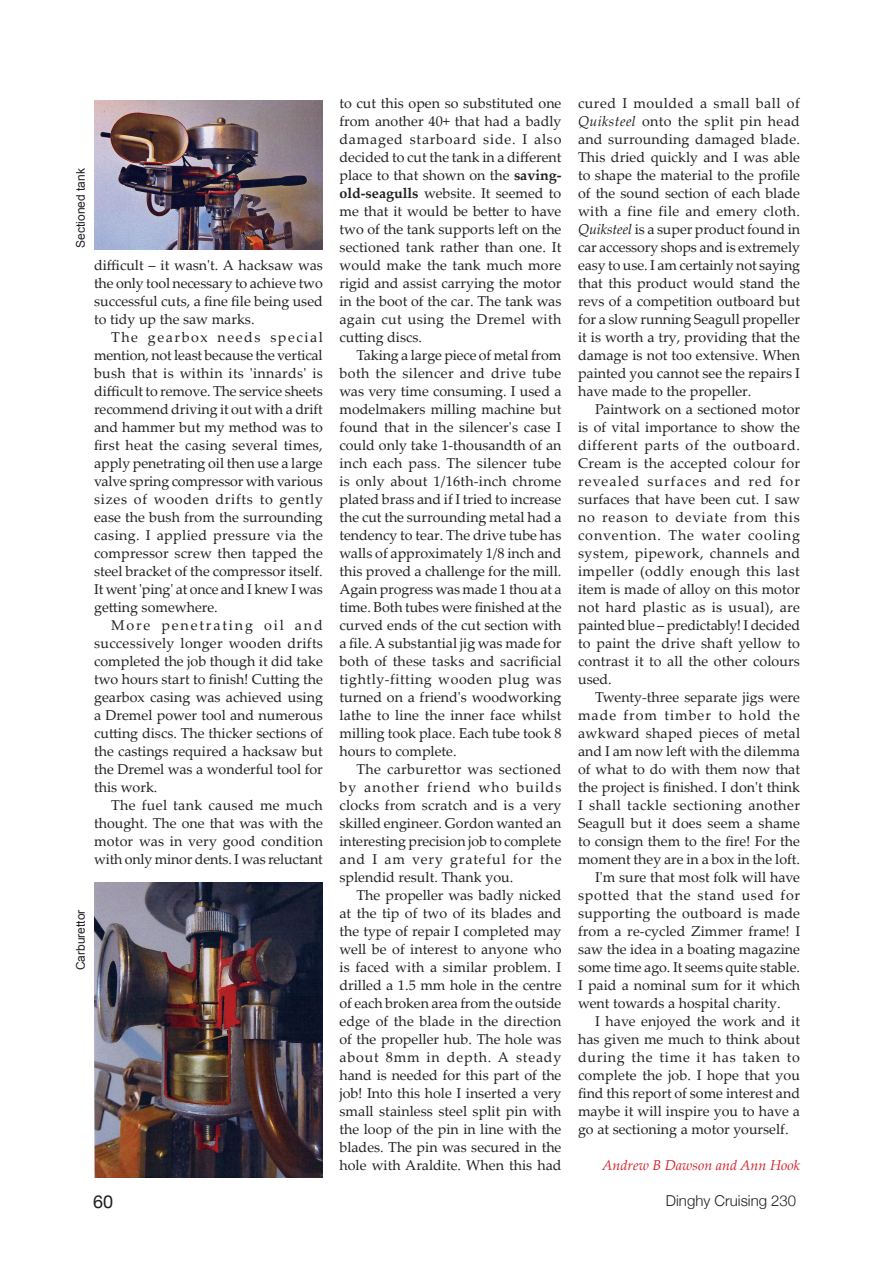
<style>
.page{position:relative;width:893px;height:1263px;background:#fff}
.page>*{position:absolute;margin:0;border:0;box-sizing:border-box;transform-origin:0 0}
.t1{font:18px "Helvetica Neue";color:#231f20}
.t2{font:300 15px "Helvetica Neue";color:#231f20}
.t3{font:14.25px/18px "Palatino Linotype";color:#231f20;text-align:justify}
.t4{font:14.25px "Palatino Linotype";letter-spacing:.05em;color:#231f20}
.t5{font:14.25px "Palatino Linotype";letter-spacing:.035em;color:#231f20}
.t6{font:14.25px "Palatino Linotype";letter-spacing:.02em;color:#231f20}
.t7{font:14.25px "Palatino Linotype";letter-spacing:.065em;color:#231f20}
.t8{font:italic 14.25px "Palatino Linotype";color:#d1232a}
.t9{font:12px "Arial";color:#231f20}
.s1{font-weight:700}
.s2{font-style:italic}
</style>
<div class="page">
<img style="left:94px;top:100px;width:229px;height:149px">
<img style="left:94px;top:882px;width:229px;height:296px">
<p class="t9" style="left:74px;top:248px;width:81px;rotate:-90deg">Sectioned tank</p>
<p class="t3" style="left:94px;top:256px;width:230px">difficult – it wasn't. A hacksaw was the only tool necessary to achieve two successful cuts, a fine file being used to tidy up the saw marks.</p>
<p class="t3" style="left:94px;top:328px;width:230px;text-indent:17px">The gearbox needs special mention, not least because the vertical bush that is within its 'innards' is difficult to remove. The service sheets recommend driving it out with a drift and hammer but my method was to first heat the casing several times, apply penetrating oil then use a large valve spring compressor with various sizes of wooden drifts to gently ease the bush from the surrounding casing. I applied pressure via the compressor screw then tapped the steel bracket of the compressor itself.<br>It went 'ping' at once and I knew I was getting somewhere.</p>
<p class="t3" style="left:94px;top:616px;width:230px;text-indent:17px">More penetrating oil and successively longer wooden drifts completed the job though it did take two hours start to finish! Cutting the gearbox casing was achieved using a Dremel power tool and numerous cutting discs. The thicker sections of the castings required a hacksaw but the Dremel was a wonderful tool for this work.</p>
<p class="t3" style="left:94px;top:796px;width:230px;text-indent:17px">The fuel tank caused me much thought. The one that was with the motor was in very good condition with only minor dents. I was reluctant</p>
<p class="t9" style="left:74px;top:970px;width:62px;rotate:-90deg">Carburettor</p>
<p class="t3" style="left:339px;top:94px;width:224px">to cut this open so substituted one from another 40+ that had a badly damaged starboard side. I also decided to cut the tank in a different place to that shown on the <span class="s1">saving&shy;old-seagulls</span> website. It seemed to me that it would be better to have two of the tank supports left on the sectioned tank rather than one. It would make the tank much more rigid and assist carrying the motor in the boot of the car. The tank was again cut using the Dremel with cutting discs.</p>
<p class="t3" style="left:339px;top:346px;width:224px;text-indent:17px">Taking a large piece of metal from both the silencer and drive tube was very time consuming. I used a modelmakers milling machine but found that in the silencer's case I could only take 1-thousandth of an inch each pass. The silencer tube is only about 1/16th-inch chrome plated brass and if I tried to increase the cut the surrounding metal had a tendency to tear. The drive tube has walls of approximately 1/8 inch and this proved a challenge for the mill.<br>Again progress was made 1 thou at a time. Both tubes were finished at the curved ends of the cut section with a file. A substantial jig was made for both of these tasks and sacrificial tightly-fitting wooden plug was turned on a friend's woodworking lathe to line the inner face whilst milling took place. Each tube took 8 hours to complete.</p>
<p class="t3" style="left:339px;top:759px;width:224px;text-indent:17px">The carburettor was sectioned by another friend who builds clocks from scratch and is a very skilled engineer. Gordon wanted an interesting precision job to complete and I am very grateful for the splendid result. Thank you.</p>
<p class="t3" style="left:339px;top:885px;width:224px;text-indent:17px">The propeller was badly nicked at the tip of two of its blades and the type of repair I completed may well be of interest to anyone who is faced with a similar problem. I drilled a 1.5 mm hole in the centre of each broken area from the outside edge of the blade in the direction of the propeller hub. The hole was about 8mm in depth. A steady hand is needed for this part of the job! Into this hole I inserted a very small stainless steel split pin with the loop of the pin in line with the blades. The pin was secured in the hole with Araldite. When this had</p>
<p class="t3" style="left:578px;top:93px;width:224px">cured I moulded a small ball of <span class="s2">Quiksteel</span> onto the split pin head and surrounding damaged blade.<br>This dried quickly and I was able to shape the material to the profile of the sound section of each blade with a fine file and emery cloth.<br><span class="s2">Quiksteel</span> is a super product found in car accessory shops and is extremely easy to use. I am certainly not saying that this product would stand the revs of a competition outboard but for a slow running Seagull propeller it is worth a try, providing that the damage is not too extensive. When painted you cannot see the repairs I have made to the propeller.</p>
<p class="t3" style="left:578px;top:399px;width:224px;text-indent:17px">Paintwork on a sectioned motor is of vital importance to show the different parts of the outboard.<br>Cream is the accepted colour for revealed surfaces and red for surfaces that have been cut. I saw no reason to deviate from this convention. The water cooling system, pipework, channels and impeller (oddly enough this last item is made of alloy on this motor not hard plastic as is usual), are painted blue – predictably! I decided to paint the drive shaft yellow to contrast it to all the other colours used.</p>
<p class="t3" style="left:595px;top:687px;width:206px">Twenty-three separate jigs were</p>
<p class="t7" style="left:578px;top:705px;width:223px">made from timber to hold the</p>
<p class="t6" style="left:578px;top:723px;width:224px">awkward shaped pieces of metal</p>
<p class="t3" style="left:578px;top:741px;width:223px">and I am now left with the dilemma</p>
<p class="t3" style="left:578px;top:759px;width:223px">of what to do with them now that</p>
<p class="t3" style="left:578px;top:777px;width:223px">the project is finished. I don't think</p>
<p class="t5" style="left:578px;top:795px;width:223px">I shall tackle sectioning another</p>
<p class="t3" style="left:578px;top:813px;width:223px">Seagull but it does seem a shame</p>
<p class="t3" style="left:578px;top:831px;width:224px">to consign them to the fire! For the</p>
<p class="t3" style="left:578px;top:849px;width:223px">moment they are in a box in the loft.</p>
<p class="t3" style="left:595px;top:867px;width:207px">I'm sure that most folk will have</p>
<p class="t4" style="left:578px;top:885px;width:224px">spotted that the stand used for</p>
<p class="t3" style="left:578px;top:903px;width:224px">supporting the outboard is made</p>
<p class="t3" style="left:578px;top:921px;width:224px">from a re-cycled Zimmer frame! I</p>
<p class="t3" style="left:578px;top:939px;width:223px">saw the idea in a boating magazine</p>
<p class="t3" style="left:578px;top:957px;width:223px">some time ago. It seems quite stable.</p>
<p class="t3" style="left:578px;top:975px;width:223px">I paid a nominal sum for it which</p>
<p class="t3" style="left:578px;top:993px;width:204px">went towards a hospital charity.</p>
<p class="t3" style="left:595px;top:1011px;width:207px">I have enjoyed the work and it</p>
<p class="t3" style="left:578px;top:1029px;width:223px">has given me much to think about</p>
<p class="t4" style="left:578px;top:1047px;width:223px">during the time it has taken to</p>
<p class="t3" style="left:578px;top:1065px;width:223px">complete the job. I hope that you</p>
<p class="t3" style="left:578px;top:1083px;width:223px">find this report of some interest and</p>
<p class="t3" style="left:578px;top:1101px;width:224px">maybe it will inspire you to have a</p>
<p class="t3" style="left:578px;top:1119px;width:212px">go at sectioning a motor yourself.</p>
<p class="t8" style="left:602px;top:1155px;width:199px">Andrew B Dawson and Ann Hook</p>
<p class="t1" style="left:93px;top:1191px;width:22px">60</p>
<p class="t2" style="left:666px;top:1191px;width:132px">Dinghy Cruising 230</p>
</div>
